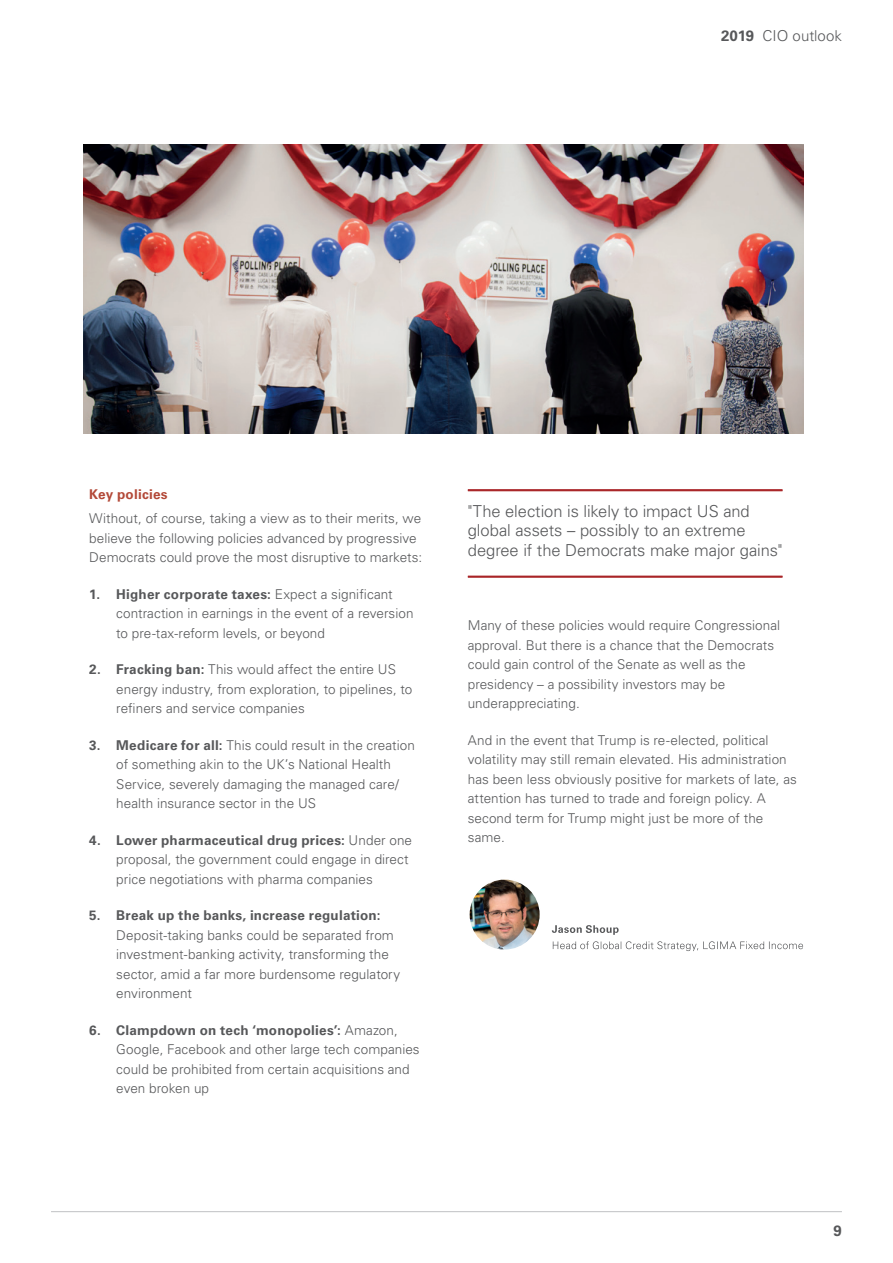
<style>
.page{position:relative;width:893px;height:1263px;background:#fff}
.page>*{position:absolute;margin:0;border:0;box-sizing:border-box;transform-origin:0 0}
.t1{font:300 16.5px/19.5px "Univers LT Std";letter-spacing:-.005em;color:#57585a}
.t2{font:300 15px "Univers LT Std";color:#57585a}
.t3{font:700 15px "Univers LT Std";color:#57585a}
.t4{font:300 13.5px/19.5px "Univers LT Std";letter-spacing:.005em;color:#57585a}
.t5{font:700 13.5px "Univers LT Std";letter-spacing:.015em;color:#57585a}
.t6{font:700 13.5px "Univers LT Std";letter-spacing:.015em;color:#b34938}
.s1{font-weight:700}
</style>
<div class="page">
<hr style="left:51px;top:1211px;width:791px;height:1px;background:#c7c8ca">
<hr style="left:468px;top:577px;width:314px;height:1px;background:#a61c1f">
<hr style="left:468px;top:576px;width:314px;height:1px;background:#a61c1f">
<hr style="left:468px;top:490px;width:314px;height:1px;background:#a61c1f">
<hr style="left:468px;top:489px;width:314px;height:1px;background:#a61c1f">
<svg style="left:552px;top:925px;width:67px;height:10px"></svg>
<svg style="left:553px;top:941px;width:250px;height:10px"></svg>
<img style="left:84px;top:145px;width:720px;height:289px">
<img style="left:469px;top:879px;width:72px;height:71px;border-radius:36px">
<div style="left:468px;top:878px;width:73px;height:73px;border:2px solid #fff;border-radius:50%"></div>
<p class="t2" style="left:721px;top:26px;width:122px"><span class="s1">2019</span> CIO outlook</p>
<h5 class="t6" style="left:89px;top:487px;width:80px">Key policies</h5>
<p class="t4" style="left:89px;top:508px;width:334px">Without, of course, taking a view as to their merits, we believe the following policies advanced by progressive<br>Democrats could prove the most disruptive to markets:</p>
<p class="t4" style="left:116px;top:584px;width:299px;text-indent:-27px"><span class="s1">1. Higher corporate taxes:</span> Expect a signifcant contraction in earnings in the event of a reversion to pre-tax-reform levels, or beyond</p>
<p class="t4" style="left:116px;top:659px;width:298px;text-indent:-27px"><span class="s1">2. Fracking ban:</span> This would affect the entire US energy industry, from exploration, to pipelines, to refners and service companies</p>
<p class="t4" style="left:116px;top:735px;width:300px;text-indent:-27px"><span class="s1">3. Medicare for all:</span> This could result in the creation of something akin to the UK’s National Health Service, severely damaging the managed care/ health insurance sector in the US</p>
<p class="t4" style="left:116px;top:830px;width:297px;text-indent:-27px"><span class="s1">4. Lower pharmaceutical drug prices:</span> Under one proposal, the government could engage in direct price negotiations with pharma companies</p>
<p class="t5" style="left:89px;top:907px;width:293px">5. Break up the banks, increase regulation:</p>
<p class="t4" style="left:116px;top:925px;width:285px">Deposit-taking banks could be separated from investment-banking activity, transforming the sector, amid a far more burdensome regulatory environment</p>
<p class="t4" style="left:116px;top:1020px;width:305px;text-indent:-27px"><span class="s1">6. Clampdown on tech ‘monopolies’:</span> Amazon, Google, Facebook and other large tech companies could be prohibited from certain acquisitions and even broken up</p>
<p class="t1" style="left:468px;top:501px;width:316px">"The election is likely to impact US and global assets – possibly to an extreme degree if the Democrats make major gains"</p>
<p class="t4" style="left:468px;top:616px;width:314px">Many of these policies would require Congressional approval. But there is a chance that the Democrats could gain control of the Senate as well as the presidency – a possibility investors may be underappreciating.</p>
<p class="t4" style="left:468px;top:730px;width:331px">And in the event that Trump is re-elected, political volatility may still remain elevated. His administration has been less obviously positive for markets of late, as attention has turned to trade and foreign policy. A second term for Trump might just be more of the same.</p>
<p class="t3" style="left:834px;top:1221px;width:10px">9</p>
</div>
